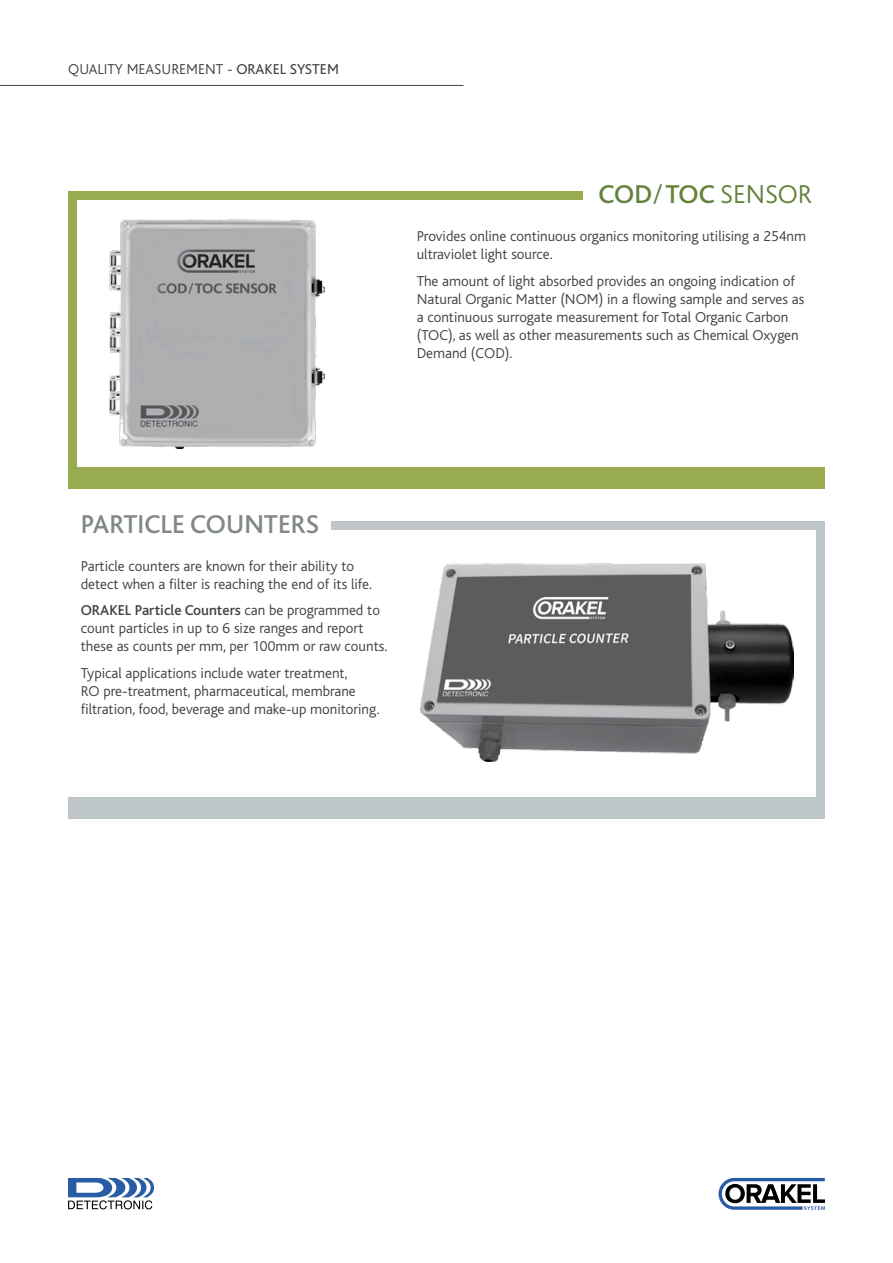
<style>
.page{position:relative;width:893px;height:1263px;background:#fff}
.page>*{position:absolute;margin:0;border:0;box-sizing:border-box;transform-origin:0 0}
.t1{font:500 27px "Bliss";color:#81888a}
.t2{font:300 27px "Bliss";color:#65823d}
.t3{font:300 15px/18px "Bliss";color:#414042}
.s1{font-weight:400}
.s2{font-weight:500}
</style>
<div class="page">
<svg style="left:68px;top:1178px;width:86px;height:31px"></svg>
<img style="left:109px;top:219px;width:215px;height:229px">
<hr style="left:0;top:85px;width:463px;height:1px;background:#414042">
<div style="left:68px;top:797px;width:757px;height:22px;background:#bfc6c9"></div>
<div style="left:332px;top:521px;width:493px;height:8px;background:#bfc6c9"></div>
<div style="left:816px;top:521px;width:9px;height:298px;background:#bfc6c9"></div>
<div style="left:68px;top:468px;width:757px;height:21px;background:#98ab4e"></div>
<div style="left:68px;top:191px;width:515px;height:9px;background:#98ab4e"></div>
<div style="left:68px;top:191px;width:9px;height:298px;background:#98ab4e"></div>
<svg style="left:718px;top:1178px;width:107px;height:32px"></svg>
<img style="left:420px;top:563px;width:373px;height:198px">
<p class="t3" style="left:68px;top:61px;width:272px">QUALITY MEASUREMENT - <span class="s1">ORAKEL SYSTEM</span></p>
<h1 class="t2" style="left:599px;top:182px;width:215px"><span class="s2">COD</span> / <span class="s2">TOC</span> SENSOR</h1>
<p class="t3" style="left:417px;top:228px;width:391px">Provides online continuous organics monitoring utilising a 254nm ultraviolet light source.</p>
<p class="t3" style="left:417px;top:272px;width:389px">The amount of light absorbed provides an ongoing indication of Natural Organic Matter (NOM) in a flowing sample and serves as a continuous surrogate measurement for Total Organic Carbon (TOC), as well as other measurements such as Chemical Oxygen Demand (COD).</p>
<h1 class="t1" style="left:81px;top:514px;width:240px">PARTICLE COUNTERS</h1>
<p class="t3" style="left:81px;top:558px;width:293px">Particle counters are known for their ability to detect when a filter is reaching the end of its life.</p>
<p class="t3" style="left:81px;top:602px;width:308px"><span class="s2">ORAKEL Particle Counters</span> can be programmed to count particles in up to 6 size ranges and report these as counts per mm, per 100mm or raw counts.</p>
<p class="t3" style="left:81px;top:665px;width:300px">Typical applications include water treatment,<br>RO pre-treatment, pharmaceutical, membrane filtration, food, beverage and make-up monitoring.</p>
</div>
